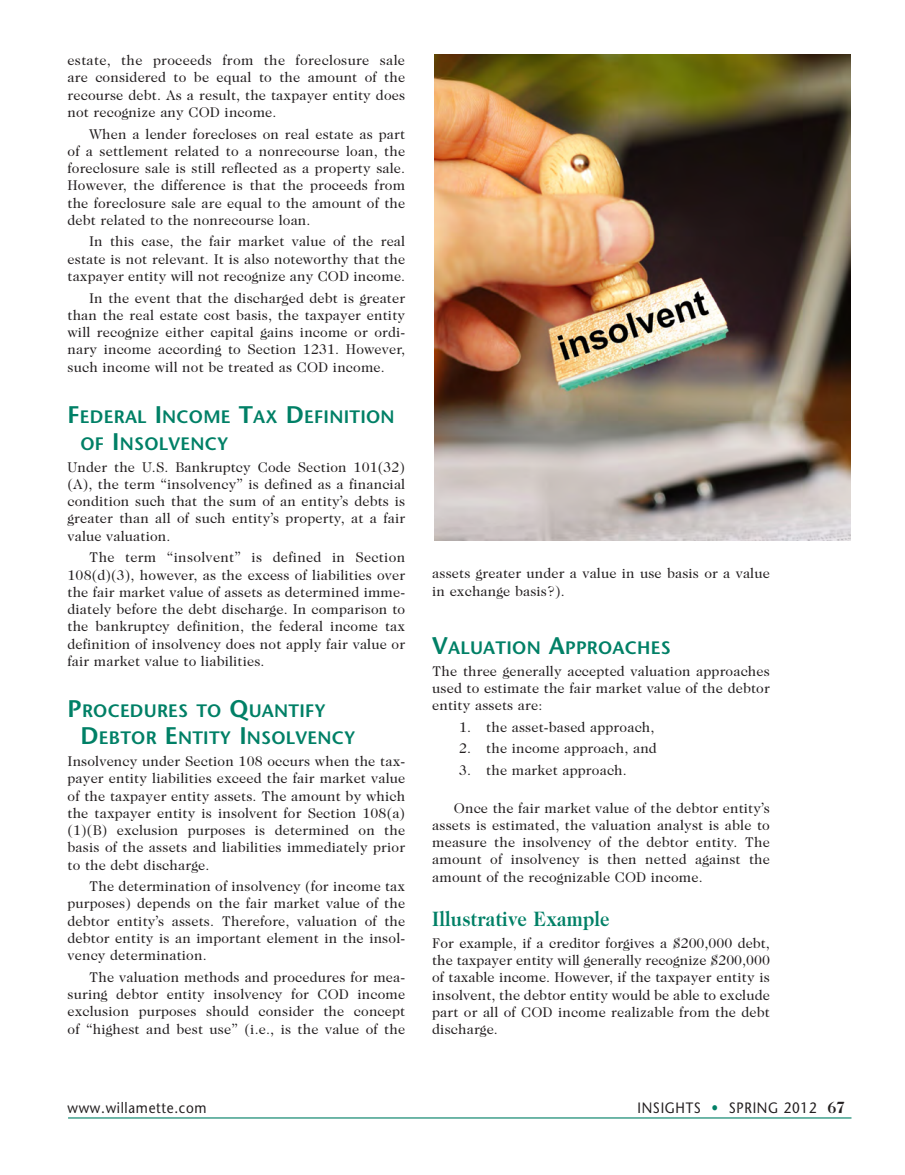
<style>
.page{position:relative;width:905px;height:1175px;background:#fff}
.page>*{position:absolute;margin:0;border:0;box-sizing:border-box;transform-origin:0 0}
.Sub_Heads_Caslon{font:700 21px "Caslon Two Twenty Four";letter-spacing:.01em;color:#008066;scale:.9 1}
.Sub_Heads_Stone{font:600 18px/27px "Stone Sans";letter-spacing:.015em;color:#008066}
.t1{font:15px "Stone Sans";letter-spacing:.05em;color:#231f20;scale:.9 1}
.body{font:14.25px/17.2px "Caslon Two Twenty Four";letter-spacing:.01em;color:#231f20;text-align:justify}
.body__Intro_Paragr{font:14.25px/17.2px "Caslon Two Twenty Four";letter-spacing:.01em;color:#231f20;text-align:justify}
.body_w_bullets{font:14.25px "Caslon Two Twenty Four";letter-spacing:.01em;color:#231f20}
.s1{font-size:24px}
.s2{color:#008066}
.s3{font-family:"Caslon Two Twenty Four";font-weight:700;font-size:16.5px}
</style>
<div class="page">
<hr style="left:68px;top:1117px;width:783px;height:1px;background:#008066">
<img style="left:434px;top:54px;width:416px;height:486px">
<p class="body" style="left:68px;top:52px;width:339px">estate, the proceeds from the foreclosure sale are considered to be equal to the amount of the recourse debt. As a result, the taxpayer entity does not recognize any COD income.</p>
<p class="body" style="left:68px;top:125px;width:339px;text-indent:22px">When a lender forecloses on real estate as part of a settlement related to a nonrecourse loan, the foreclosure sale is still reflected as a property sale.<br>However, the difference is that the proceeds from the foreclosure sale are equal to the amount of the debt related to the nonrecourse loan.</p>
<p class="body" style="left:68px;top:233px;width:339px;text-indent:22px">In this case, the fair market value of the real estate is not relevant. It is also noteworthy that the taxpayer entity will not recognize any COD income.</p>
<p class="body" style="left:68px;top:289px;width:339px;text-indent:22px">In the event that the discharged debt is greater than the real estate cost basis, the taxpayer entity will recognize either capital gains income or ordi&shy;nary income according to Section 1231. However, such income will not be treated as COD income.</p>
<p class="Sub_Heads_Stone" style="left:80px;top:403px;width:315px;text-indent:-13px"><span class="s1">F</span>EDERAL <span class="s1">I</span>NCOME <span class="s1">T</span>AX <span class="s1">D</span>EFI NITION<br>OF <span class="s1">I</span>NSOLVENCY</p>
<p class="body__Intro_Paragr" style="left:68px;top:458px;width:339px">Under the U.S. Bankruptcy Code Section 101(32) (A), the term “insolvency” is defined as a financial condition such that the sum of an entity’s debts is greater than all of such entity’s property, at a fair value valuation.</p>
<p class="body" style="left:68px;top:548px;width:339px;text-indent:22px">The term “insolvent” is defined in Section 108(d)(3), however, as the excess of liabilities over the fair market value of assets as determined imme&shy;diately before the debt discharge. In comparison to the bankruptcy definition, the federal income tax definition of insolvency does not apply fair value or fair market value to liabilities.</p>
<p class="Sub_Heads_Stone" style="left:80px;top:697px;width:276px;text-indent:-13px"><span class="s1">P</span>ROCEDURES TO <span class="s1">Q</span>UANTIFY<br><span class="s1">D</span>EBTOR <span class="s1">E</span>NTITY <span class="s1">I</span>NSOLVENCY</p>
<p class="body__Intro_Paragr" style="left:68px;top:752px;width:339px">Insolvency under Section 108 occurs when the tax&shy;payer entity liabilities exceed the fair market value of the taxpayer entity assets. The amount by which the taxpayer entity is insolvent for Section 108(a) (1)(B) exclusion purposes is determined on the basis of the assets and liabilities immediately prior to the debt discharge.</p>
<p class="body" style="left:68px;top:877px;width:339px;text-indent:22px">The determination of insolvency (for income tax purposes) depends on the fair market value of the debtor entity’s assets. Therefore, valuation of the debtor entity is an important element in the insol&shy;vency determination.</p>
<p class="body" style="left:68px;top:968px;width:339px;text-indent:22px">The valuation methods and procedures for mea&shy;suring debtor entity insolvency for COD income exclusion purposes should consider the concept of “highest and best use” (i.e., is the value of the</p>
<p class="body" style="left:432px;top:565px;width:339px">assets greater under a value in use basis or a value in exchange basis?).</p>
<p class="Sub_Heads_Stone" style="left:432px;top:634px;width:240px"><span class="s1">V</span>ALUATI ON <span class="s1">A</span>PPROACHES</p>
<p class="body__Intro_Paragr" style="left:432px;top:662px;width:339px">The three generally accepted valuation approaches used to estimate the fair market value of the debtor entity assets are:</p>
<p class="body_w_bullets" style="left:459px;top:718px;width:197px">1. the asset-based approach,</p>
<p class="body_w_bullets" style="left:459px;top:740px;width:199px">2. the income approach, and</p>
<p class="body_w_bullets" style="left:459px;top:761px;width:169px">3. the market approach.</p>
<p class="body" style="left:432px;top:799px;width:339px;text-indent:22px">Once the fair market value of the debtor entity’s assets is estimated, the valuation analyst is able to measure the insolvency of the debtor entity. The amount of insolvency is then netted against the amount of the recognizable COD income.</p>
<p class="Sub_Heads_Caslon" style="left:432px;top:906px;width:199px">Illustrative Example</p>
<p class="body__Intro_Paragr" style="left:432px;top:934px;width:339px">For example, if a creditor forgives a $200,000 debt, the taxpayer entity will generally recognize $200,000 of taxable income. However, if the taxpayer entity is insolvent, the debtor entity would be able to exclude part or all of COD income realizable from the debt discharge.</p>
<p class="t1" style="left:68px;top:1098px;width:156px">www.willamette.com</p>
<p class="t1" style="left:637px;top:1098px;width:232px">INSIGHTS <span class="s2">•</span> SPRING 2012 <span class="s3">67</span></p>
</div>
